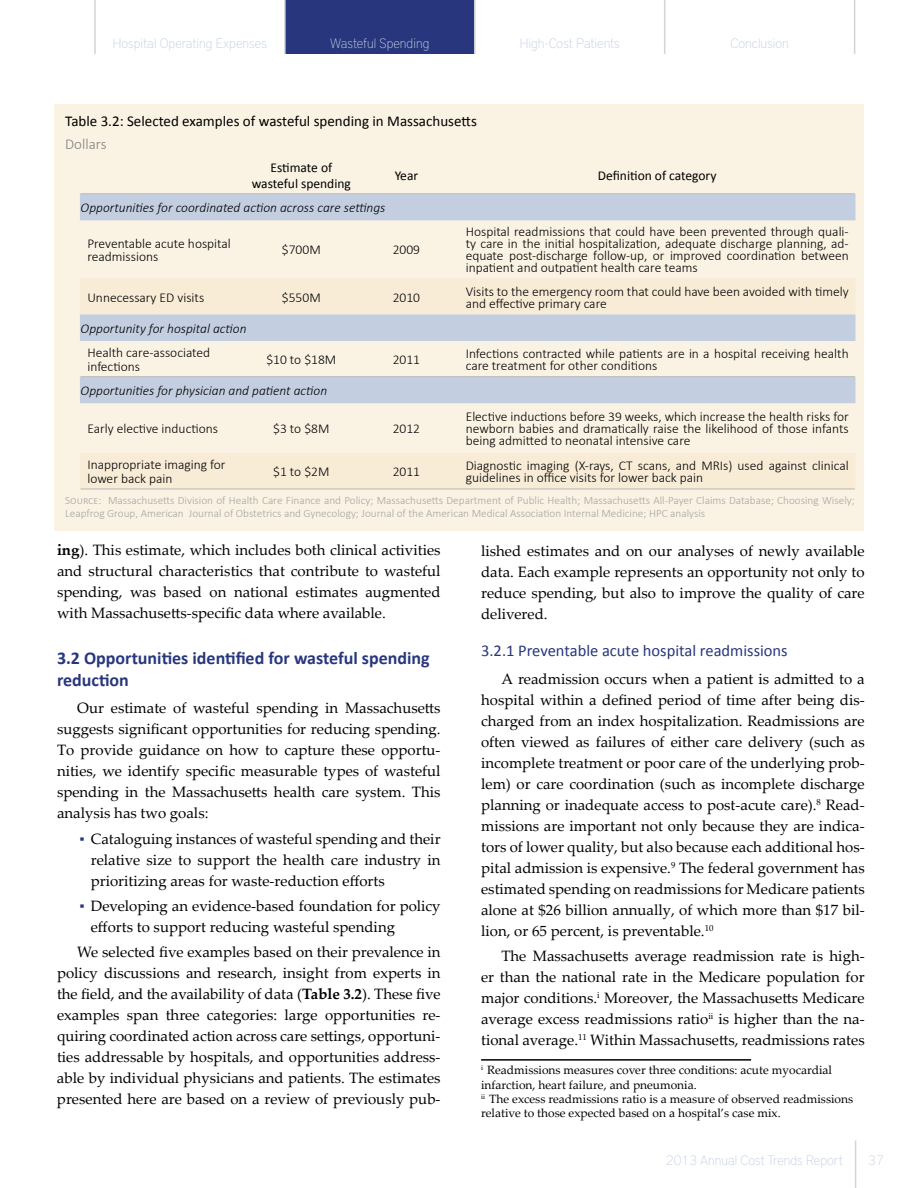
<style>
.page{position:relative;width:918px;height:1188px;background:#fff}
.page>*{position:absolute;margin:0;border:0;box-sizing:border-box;transform-origin:0 0}
.t1{font:700 18px/21.6px "Calibri";color:#28377d}
.t2{font:16.5px "Calibri";color:#28377d}
.t3{font:15px/21px "Palatino Linotype";color:#000;text-align:justify}
.t4{font:15px "Calibri";color:#000}
.t5{font:300 15px "Calibri";color:#7f7f7f}
.t6{font:300 13.5px/12px "Calibri";color:#000}
.t7{font:italic 300 13.5px "Calibri";color:#000}
.t8{font:100 13.5px "District Pro";color:#c3cfe1}
.t9{font:13.5px/16.2px "Calibri";color:#000;text-align:center}
.t10{font:12px/14.4px "Palatino Linotype";color:#000}
.t11{font:300 11.25px/13.5px "Calibri";color:#a6a6a6}
.s1{font-weight:700}
.s2{color:#28377d}
</style>
<div class="page">
<div style="left:285px;top:0;width:190px;height:54px;background:#28377d"></div>
<hr style="left:94px;top:0;width:2px;height:54px;background:#d4d4d4">
<hr style="left:284px;top:0;width:2px;height:54px;background:#d4d4d4">
<hr style="left:474px;top:0;width:2px;height:54px;background:#d4d4d4">
<hr style="left:664px;top:0;width:1px;height:54px;background:#d4d4d4">
<hr style="left:854px;top:0;width:1px;height:54px;background:#d4d4d4">
<hr style="left:855px;top:1140px;width:1px;height:48px;background:#d4d4d4">
<hr style="left:481px;top:1059px;width:270px;height:2px;background:#000">
<div style="left:54px;top:104px;width:810px;height:426px;background:#faf2e3"></div>
<svg style="left:80px;top:194px;width:776px;height:27px;background:#c4cfe0"></svg>
<svg style="left:80px;top:279px;width:776px;height:210px"></svg>
<div style="left:80px;top:314px;width:776px;height:27px;background:#c3cfe1"></div>
<hr style="left:81px;top:193px;width:168px;height:1px;background:#bfbfbf">
<hr style="left:249px;top:193px;width:105px;height:1px;background:#bfbfbf">
<hr style="left:354px;top:193px;width:105px;height:1px;background:#bfbfbf">
<hr style="left:459px;top:193px;width:396px;height:1px;background:#bfbfbf">
<hr style="left:81px;top:488px;width:168px;height:1px;background:#bfbfbf">
<hr style="left:249px;top:488px;width:105px;height:1px;background:#bfbfbf">
<hr style="left:354px;top:488px;width:105px;height:1px;background:#bfbfbf">
<hr style="left:459px;top:488px;width:396px;height:1px;background:#bfbfbf">
<hr style="left:81px;top:376px;width:168px;height:1px;background:#bfbfbf">
<hr style="left:249px;top:376px;width:105px;height:1px;background:#bfbfbf">
<hr style="left:354px;top:376px;width:105px;height:1px;background:#bfbfbf">
<hr style="left:459px;top:376px;width:396px;height:1px;background:#bfbfbf">
<p class="t8" style="left:113px;top:34px;width:156px">Hospital Operating Expenses</p>
<p class="t8" style="left:330px;top:34px;width:101px">Wasteful Spending</p>
<p class="t8" style="left:520px;top:34px;width:102px">High-Cost Patients</p>
<p class="t8" style="left:731px;top:34px;width:60px">Conclusion</p>
<p class="t4" style="left:65px;top:112px;width:413px">Table 3.2: Selected examples of wasteful spending in Massachusetts</p>
<p class="t5" style="left:65px;top:135px;width:43px">Dollars</p>
<p class="t9" style="left:252px;top:159px;width:101px">Estimate of wasteful spending</p>
<p class="t9" style="left:395px;top:167px;width:25px">Year</p>
<p class="t9" style="left:598px;top:167px;width:120px">Definition of category</p>
<p class="t7" style="left:81px;top:199px;width:306px">Opportunities for coordinated action across care settings</p>
<p class="t6" style="left:87px;top:236px;width:145px;line-height:13.5px">Preventable acute hospital readmissions</p>
<p class="t6" style="left:282px;top:244px;width:40px">$700M</p>
<p class="t6" style="left:393px;top:244px;width:29px">2009</p>
<p class="t6" style="left:466px;top:226px;width:385px;text-align:justify">Hospital readmissions that could have been prevented through quali&shy;ty care in the initial hospitalization, adequate discharge planning, ad&shy;equate post-discharge follow-up, or improved coordination between inpatient and outpatient health care teams</p>
<p class="t6" style="left:87px;top:291px;width:118px">Unnecessary ED visits</p>
<p class="t6" style="left:282px;top:291px;width:40px">$550M</p>
<p class="t6" style="left:393px;top:291px;width:29px">2010</p>
<p class="t6" style="left:466px;top:285px;width:385px">Visits to the emergency room that could have been avoided with timely and effective primary care</p>
<p class="t7" style="left:81px;top:320px;width:167px">Opportunity for hospital action</p>
<p class="t6" style="left:87px;top:346px;width:124px;line-height:13.5px">Health care-associated infections</p>
<p class="t6" style="left:266px;top:353px;width:71px">$10 to $18M</p>
<p class="t6" style="left:393px;top:353px;width:29px">2011</p>
<p class="t6" style="left:466px;top:347px;width:385px">Infections contracted while patients are in a hospital receiving health care treatment for other conditions</p>
<p class="t7" style="left:81px;top:382px;width:248px">Opportunities for physician and patient action</p>
<p class="t6" style="left:87px;top:423px;width:132px">Early elective inductions</p>
<p class="t6" style="left:273px;top:423px;width:58px">$3 to $8M</p>
<p class="t6" style="left:393px;top:423px;width:29px">2012</p>
<p class="t6" style="left:466px;top:411px;width:385px;text-align:justify">Elective inductions before 39 weeks, which increase the health risks for newborn babies and dramatically raise the likelihood of those infants being admitted to neonatal intensive care</p>
<p class="t6" style="left:87px;top:458px;width:140px;line-height:13.5px">Inappropriate imaging for lower back pain</p>
<p class="t6" style="left:273px;top:465px;width:58px">$1 to $2M</p>
<p class="t6" style="left:393px;top:465px;width:29px">2011</p>
<p class="t6" style="left:466px;top:459px;width:385px">Diagnostic imaging (X-rays, CT scans, and MRIs) used against clinical guidelines in office visits for lower back pain</p>
<p class="t11" style="left:65px;top:493px;width:791px">Source: Massachusetts Division of Health Care Finance and Policy; Massachusetts Department of Public Health; Massachusetts All-Payer Claims Database; Choosing Wisely;<br>Leapfrog Group, American Journal of Obstetrics and Gynecology; Journal of the American Medical Association Internal Medicine; HPC analysis</p>
<p class="t3" style="left:57px;top:539px;width:385px"><span class="s1">ing</span>). This estimate, which includes both clinical activities and structural characteristics that contribute to wasteful spending, was based on national estimates augmented with Massachusetts-specific data where available.</p>
<p class="t1" style="left:57px;top:647px;width:374px">3.2 Opportunities identified for wasteful spending reduction</p>
<p class="t3" style="left:57px;top:697px;width:385px;text-indent:20px">Our estimate of wasteful spending in Massachusetts suggests significant opportunities for reducing spending.<br>To provide guidance on how to capture these opportu&shy;nities, we identify specific measurable types of wasteful spending in the Massachusetts health care system. This analysis has two goals:</p>
<p class="t3" style="left:91px;top:827px;width:351px;text-indent:-11px"><span class="s2">▪</span> Cataloguing instances of wasteful spending and their relative size to support the health care industry in prioritizing areas for waste-reduction efforts</p>
<p class="t3" style="left:91px;top:895px;width:351px;text-indent:-11px"><span class="s2">▪</span> Developing an evidence-based foundation for policy efforts to support reducing wasteful spending</p>
<p class="t3" style="left:57px;top:941px;width:385px;text-indent:20px">We selected five examples based on their prevalence in policy discussions and research, insight from experts in the field, and the availability of data (<span class="s1">Table 3.2</span>). These five examples span three categories: large opportunities re&shy;quiring coordinated action across care settings, opportuni&shy;ties addressable by hospitals, and opportunities address&shy;able by individual physicians and patients. The estimates presented here are based on a review of previously pub-</p>
<p class="t3" style="left:481px;top:540px;width:385px">lished estimates and on our analyses of newly available data. Each example represents an opportunity not only to reduce spending, but also to improve the quality of care delivered.</p>
<p class="t2" style="left:481px;top:640px;width:308px">3.2.1 Preventable acute hospital readmissions</p>
<p class="t3" style="left:481px;top:668px;width:385px;text-indent:20px">A readmission occurs when a patient is admitted to a hospital within a defined period of time after being dis&shy;charged from an index hospitalization. Readmissions are often viewed as failures of either care delivery (such as incomplete treatment or poor care of the underlying prob&shy;lem) or care coordination (such as incomplete discharge planning or inadequate access to post-acute care).<sup>8</sup> Read&shy;missions are important not only because they are indica&shy;tors of lower quality, but also because each additional hos&shy;pital admission is expensive.<sup>9</sup> The federal government has estimated spending on readmissions for Medicare patients alone at $26 billion annually, of which more than $17 bil&shy;lion, or 65 percent, is preventable.<sup>10</sup></p>
<p class="t3" style="left:481px;top:945px;width:385px;text-indent:20px">The Massachusetts average readmission rate is high&shy;er than the national rate in the Medicare population for major conditions.<sup>i</sup> Moreover, the Massachusetts Medicare average excess readmissions ratio<sup>ii</sup> is higher than the na&shy;tional average.<sup>11</sup> Within Massachusetts, readmissions rates</p>
<p class="t10" style="left:481px;top:1063px;width:374px"><sup>i</sup> Readmissions measures cover three conditions: acute myocardial infarction, heart failure, and pneumonia.<br><sup>ii</sup> The excess readmissions ratio is a measure of observed readmissions relative to those expected based on a hospital’s case mix.</p>
<p class="t8" style="left:666px;top:1150px;width:178px">2013 Annual Cost Trends Report</p>
<p class="t8" style="left:868px;top:1150px;width:17px">37</p>
</div>
